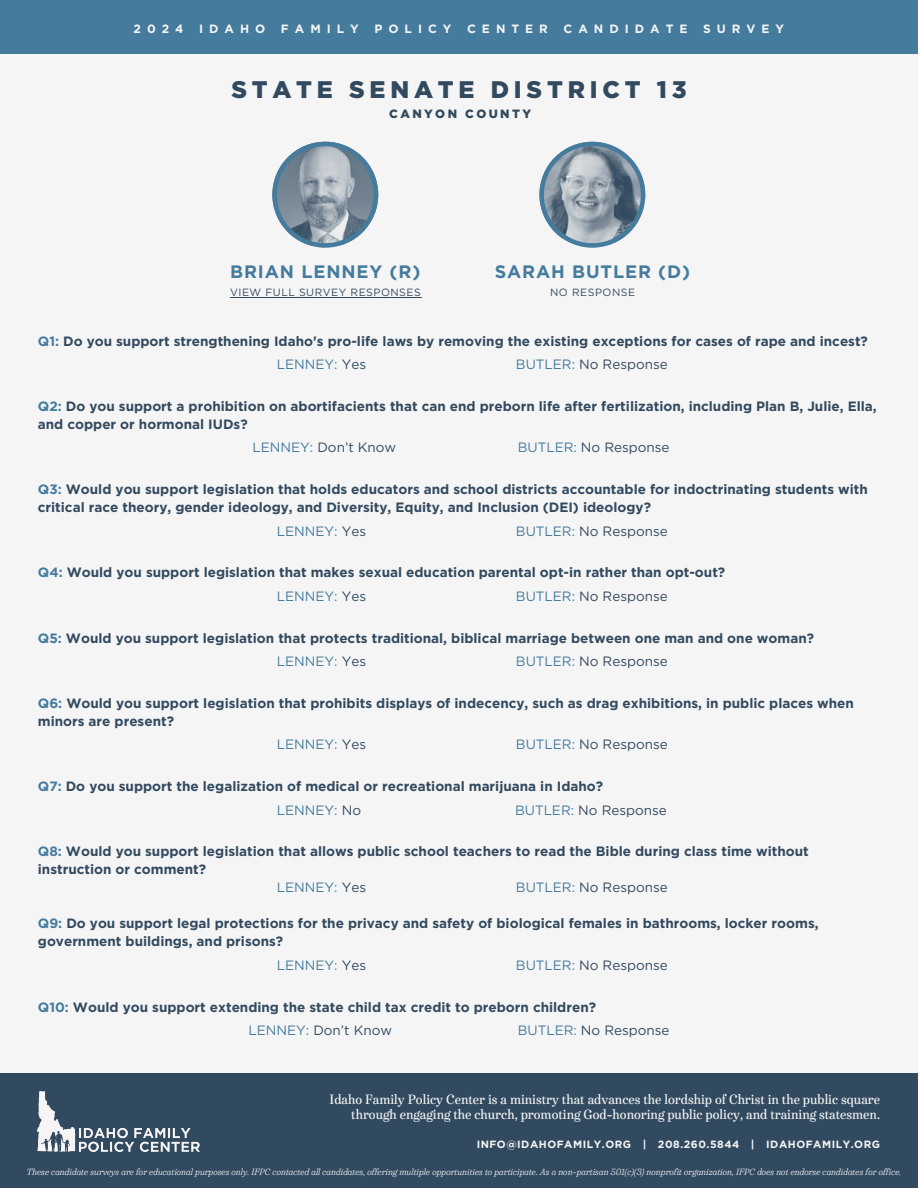
<style>
.page{position:relative;width:918px;height:1188px;background:#f5f5f5}
.page>*{position:absolute;margin:0;border:0;box-sizing:border-box;transform-origin:0 0}
.t1{font:900 24px "Gotham";letter-spacing:.2em;color:#324a5f}
.t2{font:700 18px "Gotham";letter-spacing:.05em;color:#457b9d}
.t3{font:700 13.5px/23.7px "Gotham";color:#324a5f}
.t4{font:13.5px "Gotham";color:#324a5f}
.t5{font:600 13.5px/15.8px "Urge Text";color:#f5f5f5;text-align:right}
.t6{font:13.5px "Gotham";color:#457b9d}
.t7{font:700 12px "Gotham";letter-spacing:.5em;color:#f5f5f5}
.t8{font:900 12px "Gotham";letter-spacing:.2em;color:#324a5f}
.t9{font:700 10.5px "Gotham";letter-spacing:.05em;color:#f5f5f5}
.t10{font:10.5px "Gotham";letter-spacing:.05em;color:#324a5f}
.t11{font:italic 300 9px "Urge Text";color:#fff}
.s1{color:#457b9d}
.s2{font-weight:400;color:#457b9d}
.s3{font-weight:400}
.s4{color:#324a5f}
</style>
<div class="page">
<div style="left:0;top:1073px;width:918px;height:115px;background:#324a5f"></div>
<img style="left:38px;top:1091px;width:162px;height:61px">
<div style="left:0;top:0;width:918px;height:54px;background:#457b9d"></div>
<svg style="left:272px;top:142px;width:106px;height:105px"></svg>
<svg style="left:539px;top:142px;width:106px;height:105px"></svg>
<hr style="left:230px;top:297px;width:191px;height:1px;background:#324a5f">
<p class="t7" style="left:134px;top:21px;width:51px">2024</p>
<p class="t7" style="left:199px;top:21px;width:68px">IDAHO</p>
<p class="t7" style="left:281px;top:21px;width:79px">FAMILY</p>
<p class="t7" style="left:374px;top:21px;width:79px">POLICY</p>
<p class="t7" style="left:467px;top:21px;width:82px">CENTER</p>
<p class="t7" style="left:564px;top:21px;width:125px">CANDIDATE</p>
<p class="t7" style="left:703px;top:21px;width:83px">SURVEY</p>
<p class="t1" style="left:231px;top:75px;width:457px">STATE SENATE DISTRICT 13</p>
<p class="t8" style="left:389px;top:106px;width:143px">CANYON COUNTY</p>
<h2 class="t2" style="left:230px;top:260px;width:192px">BRIAN LENNEY (R)</h2>
<p class="t10" style="left:230px;top:286px;width:192px">VIEW FULL SURVEY RESPONSES</p>
<h3 class="t2" style="left:495px;top:260px;width:197px">SARAH BUTLER (D)</h3>
<h3 class="t10" style="left:550px;top:286px;width:86px">NO RESPONSE</h3>
<p class="t3" style="left:277px;top:329px;width:593px;text-indent:-239px"><span class="s1">Q1:</span> Do you support strengthening Idaho's pro-life laws by removing the existing exceptions for cases of rape and incest?<br><span class="s2">LENNEY:</span> <span class="s3">Yes</span></p>
<p class="t4" style="left:516px;top:356px;width:153px"><span class="s1">BUTLER:</span> No Response</p>
<p class="t3" style="left:38px;top:397px;width:840px;line-height:18px"><span class="s1">Q2:</span> Do you support a prohibition on abortifacients that can end preborn life after fertilization, including Plan B, Julie, Ella, and copper or hormonal IUDs?</p>
<p class="t4" style="left:253px;top:439px;width:145px"><span class="s1">LENNEY:</span> Don’t Know</p>
<p class="t4" style="left:518px;top:439px;width:153px"><span class="s1">BUTLER:</span> No Response</p>
<p class="t3" style="left:38px;top:480px;width:831px;line-height:18px"><span class="s1">Q3:</span> Would you support legislation that holds educators and school districts accountable for indoctrinating students with critical race theory, gender ideology, and Diversity, Equity, and Inclusion (DEI) ideology?</p>
<p class="t6" style="left:277px;top:523px;width:91px">LENNEY: <span class="s4">Yes</span></p>
<p class="t4" style="left:516px;top:523px;width:153px"><span class="s1">BUTLER:</span> No Response</p>
<p class="t3" style="left:277px;top:561px;width:450px;text-indent:-239px"><span class="s1">Q4:</span> Would you support legislation that makes sexual education parental opt-in rather than opt-out?<br><span class="s2">LENNEY:</span> <span class="s3">Yes</span></p>
<p class="t4" style="left:516px;top:588px;width:153px"><span class="s1">BUTLER:</span> No Response</p>
<p class="t3" style="left:277px;top:626px;width:539px;text-indent:-239px"><span class="s1">Q5:</span> Would you support legislation that protects traditional, biblical marriage between one man and one woman?<br><span class="s2">LENNEY:</span> <span class="s3">Yes</span></p>
<p class="t4" style="left:516px;top:653px;width:153px"><span class="s1">BUTLER:</span> No Response</p>
<p class="t3" style="left:38px;top:694px;width:818px;line-height:18px"><span class="s1">Q6:</span> Would you support legislation that prohibits displays of indecency, such as drag exhibitions, in public places when minors are present?</p>
<p class="t6" style="left:277px;top:736px;width:91px">LENNEY: <span class="s4">Yes</span></p>
<p class="t4" style="left:516px;top:736px;width:153px"><span class="s1">BUTLER:</span> No Response</p>
<p class="t3" style="left:38px;top:774px;width:567px;text-align:center"><span class="s1">Q7:</span> Do you support the legalization of medical or recreational marijuana in Idaho?<br><span class="s2">LENNEY:</span> <span class="s3">No</span></p>
<p class="t4" style="left:515px;top:802px;width:153px"><span class="s1">BUTLER:</span> No Response</p>
<p class="t3" style="left:38px;top:840px;width:773px"><span class="s1">Q8:</span> Would you support legislation that allows public school teachers to read the Bible during class time without</p>
<p class="t3" style="left:38px;top:858px;width:170px">instruction or comment?</p>
<p class="t6" style="left:277px;top:879px;width:91px">LENNEY: <span class="s4">Yes</span></p>
<p class="t4" style="left:516px;top:879px;width:153px"><span class="s1">BUTLER:</span> No Response</p>
<p class="t3" style="left:38px;top:914px;width:782px;line-height:18px"><span class="s1">Q9:</span> Do you support legal protections for the privacy and safety of biological females in bathrooms, locker rooms, government buildings, and prisons?</p>
<p class="t6" style="left:277px;top:957px;width:91px">LENNEY: <span class="s4">Yes</span></p>
<p class="t4" style="left:516px;top:957px;width:153px"><span class="s1">BUTLER:</span> No Response</p>
<p class="t3" style="left:38px;top:995px;width:560px;text-align:center"><span class="s1">Q10:</span> Would you support extending the state child tax credit to preborn children?<br><span class="s2">LENNEY:</span> <span class="s3">Don’t Know</span></p>
<p class="t4" style="left:518px;top:1022px;width:153px"><span class="s1">BUTLER:</span> No Response</p>
<p class="t5" style="left:330px;top:1091px;width:552px">Idaho Family Policy Center is a ministry that advances the lordship of Christ in the public square through engaging the church, promoting God-honoring public policy, and training statesmen.</p>
<h6 class="t9" style="left:477px;top:1138px;width:405px">INFO@IDAHOFAMILY.ORG | 208.260.5844 | IDAHOFAMILY.ORG</h6>
<p class="t11" style="left:27px;top:1167px;width:876px">These candidate surveys are for educational purposes only. IFPC contacted all candidates, offering multiple opportunities to participate. As a non-partisan 501(c)(3) nonprofit organization, IFPC does not endorse candidates for office.</p>
</div>
